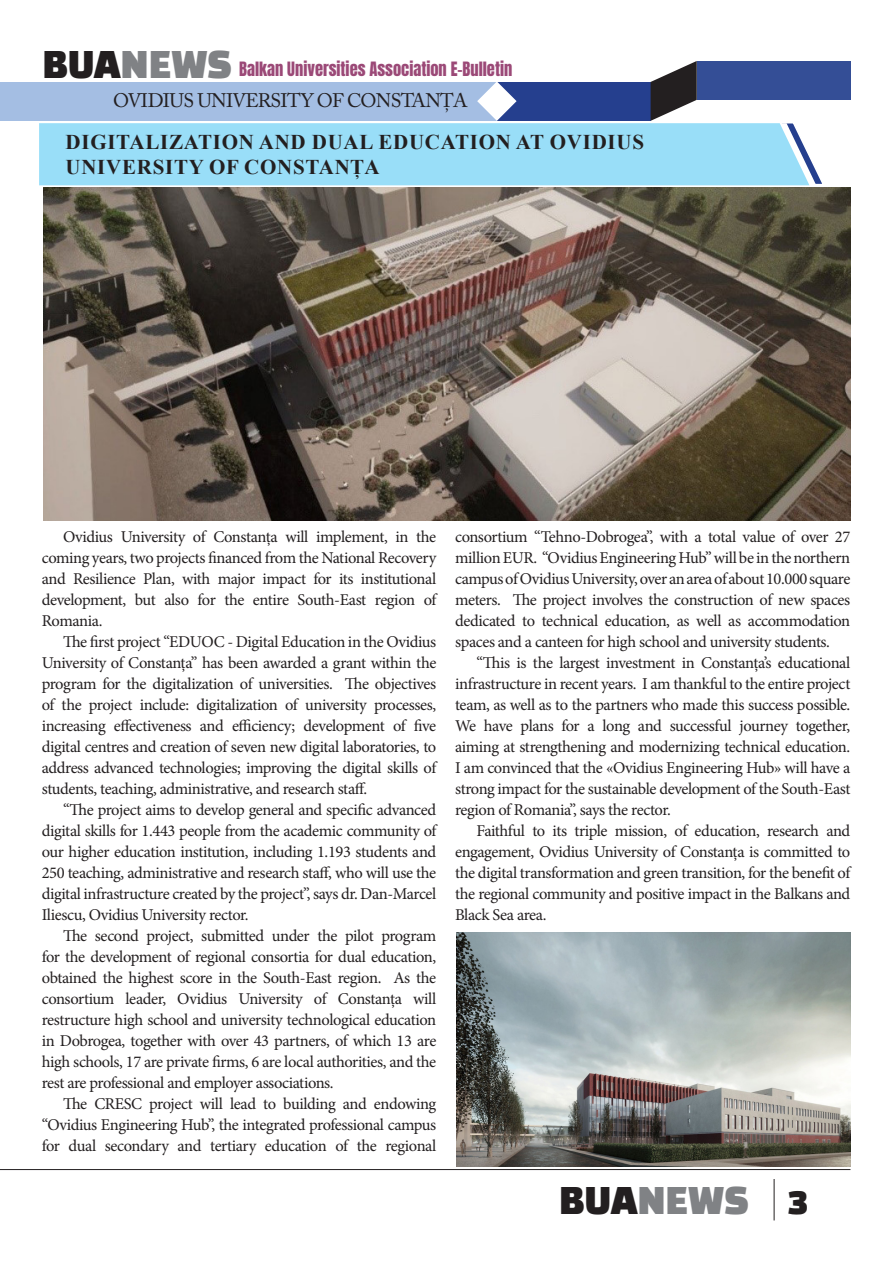
<style>
.page{position:relative;width:893px;height:1263px;background:#fff}
.page>*{position:absolute;margin:0;border:0;box-sizing:border-box;transform-origin:0 0}
.t1{font:36px "Black Han Sans";color:#231f20}
.t2{font:700 21px/25.2px "Times New Roman";letter-spacing:.035em;color:#231f20}
.t3{font:19.5px "Adobe Caslon Pro";letter-spacing:-.035em;color:#231f20}
.t4{font:16.5px/21px "Minion Pro";letter-spacing:-.03em;color:#231f20;text-align:justify}
.t5{font:16.5px "Anton";color:#9b4977}
.s1{font-family:"Black Han Sans";font-size:36px;color:#231f20}
.s2{font-family:"Black Han Sans";font-size:36px;color:#808285}
.s3{color:#808285}
</style>
<div class="page">
<div style="left:697px;top:61px;width:153px;height:39px;background:#344e96"></div>
<div style="left:497px;top:82px;width:154px;height:39px;background:#253f8e"></div>
<div style="left:0;top:82px;width:497px;height:39px;background:#a4bee3"></div>
<svg style="left:651px;top:61px;width:46px;height:60px"></svg>
<svg style="left:477px;top:82px;width:40px;height:39px"></svg>
<hr style="left:774px;top:1179px;width:1px;height:41px;background:#231f20">
<hr style="left:0;top:1169px;width:850px;height:1px;background:#231f20">
<svg style="left:777px;top:157px;width:45px;height:29px"></svg>
<div style="left:39px;top:123px;width:770px;height:62px;background:#99def8"></div>
<img style="left:44px;top:187px;width:806px;height:334px">
<img style="left:456px;top:932px;width:394px;height:234px">
<p class="t5" style="left:43px;top:61px;width:471px"><span class="s1">BUA</span><span class="s2">NEWS</span> Balkan Universities Association E-Bulletin</p>
<p class="t3" style="left:113px;top:89px;width:356px">OVIDIUS UNIVERSITY OF CONSTANȚA</p>
<p class="t2" style="left:66px;top:129px;width:580px">DIGITALIZATION AND DUAL EDUCATION AT OVIDIUS<br>UNIVERSITY OF CONSTANȚA</p>
<p class="t4" style="left:42px;top:527px;width:396px;text-indent:21px">Ovidius University of Constanța will implement, in the coming years, two projects financed from the National Recovery and Resilience Plan, with major impact for its institutional development, but also for the entire South-East region of Romania.</p>
<p class="t4" style="left:42px;top:632px;width:396px;text-indent:21px">The first project “EDUOC - Digital Education in the Ovidius University of Constanța” has been awarded a grant within the program for the digitalization of universities. The objectives of the project include: digitalization of university processes, increasing effectiveness and efficiency; development of five digital centres and creation of seven new digital laboratories, to address advanced technologies; improving the digital skills of students, teaching, administrative, and research staff.</p>
<p class="t4" style="left:42px;top:800px;width:396px;text-indent:21px">“The project aims to develop general and specific advanced digital skills for 1.443 people from the academic community of our higher education institution, including 1.193 students and 250 teaching, administrative and research staff, who will use the digital infrastructure created by the project”, says dr. Dan-Marcel Iliescu, Ovidius University rector.</p>
<p class="t4" style="left:42px;top:926px;width:396px;text-indent:21px">The second project, submitted under the pilot program for the development of regional consortia for dual education, obtained the highest score in the South-East region. As the consortium leader, Ovidius University of Constanța will restructure high school and university technological education in Dobrogea, together with over 43 partners, of which 13 are high schools, 17 are private firms, 6 are local authorities, and the rest are professional and employer associations.</p>
<p class="t4" style="left:42px;top:1094px;width:396px;text-indent:21px">The CRESC project will lead to building and endowing “Ovidius Engineering Hub”, the integrated professional campus for dual secondary and tertiary education of the regional</p>
<p class="t4" style="left:455px;top:527px;width:397px">consortium “Tehno-Dobrogea”, with a total value of over 27 million EUR. “Ovidius Engineering Hub” will be in the northern campus of Ovidius University, over an area of about 10.000 square meters. The project involves the construction of new spaces dedicated to technical education, as well as accommodation spaces and a canteen for high school and university students.</p>
<p class="t4" style="left:455px;top:653px;width:397px;text-indent:21px">“This is the largest investment in Constanța’s educational infrastructure in recent years. I am thankful to the entire project team, as well as to the partners who made this success possible.<br>We have plans for a long and successful journey together, aiming at strengthening and modernizing technical education.<br>I am convinced that the «Ovidius Engineering Hub» will have a strong impact for the sustainable development of the South-East region of Romania”, says the rector.</p>
<p class="t4" style="left:455px;top:821px;width:397px;text-indent:21px">Faithful to its triple mission, of education, research and engagement, Ovidius University of Constanța is committed to the digital transformation and green transition, for the benefit of the regional community and positive impact in the Balkans and Black Sea area.</p>
<h1 class="t1" style="left:559px;top:1184px;width:251px">BUA<span class="s3">NEWS</span> 3</h1>
</div>
